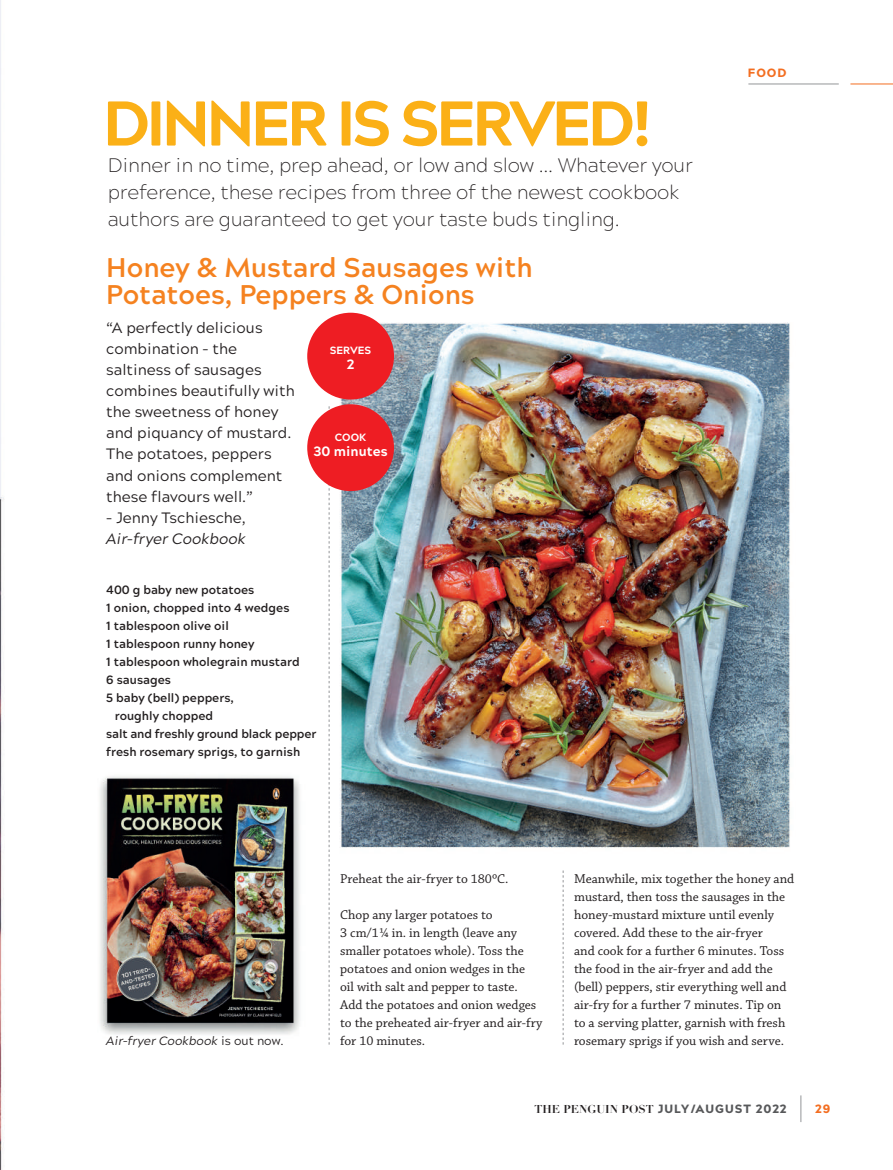
<style>
.page{position:relative;width:893px;height:1170px;background:#fff}
.page>*{position:absolute;margin:0;border:0;box-sizing:border-box;transform-origin:0 0}
.t1{font:800 63px "Acherus Grotesque";letter-spacing:-.06em;color:#fbb017}
.t2{font:700 27px/27px "Acherus Grotesque";color:#f58220}
.t3{font:200 19.5px/27px "Acherus Grotesque";letter-spacing:-.01em;color:#231f20}
.t4{font:15px/21px "Acherus Grotesque";color:#231f20}
.t5{font:italic 15px "Acherus Grotesque";letter-spacing:-.005em;color:#231f20}
.t6{font:13.5px/18px "Chaparral Pro";color:#231f20}
.t7{font:800 13.5px "Acherus Grotesque";color:#fff}
.t8{font:700 12px "Acherus Grotesque";color:#231f20}
.t9{font:900 12px "Acherus Grotesque";letter-spacing:.08em;color:#57585a}
.t10{font:italic 12px "Acherus Grotesque";letter-spacing:-.005em;color:#231f20}
.t11{font:900 12px "Acherus Grotesque";letter-spacing:.08em;color:#f36e21}
.t12{font:800 10.5px "Acherus Grotesque";color:#fff}
.s1{font-style:normal}
.s2{font-family:"Didot LH";font-weight:700;font-size:11.25px;color:#231f20}
</style>
<div class="page">
<img style="left:0;top:0;width:893px;height:1169px">
<hr style="left:850px;top:84px;width:43px;height:1px;background:#f36e21">
<svg style="left:800px;top:1095px;width:1px;height:26px"></svg>
<hr style="left:748px;top:84px;width:91px;height:1px;background:#939598">
<svg style="left:329px;top:406px;width:1px;height:638px"></svg>
<div style="left:307px;top:313px;width:87px;height:86px;background:#ee1d23;border-radius:50%"></div>
<svg style="left:563px;top:870px;width:1px;height:174px"></svg>
<div style="left:307px;top:404px;width:87px;height:87px;background:#ee1d23;border-radius:50%"></div>
<h1 class="t1" style="left:103px;top:69px;width:551px">DINNER IS SERVED!</h1>
<h3 class="t3" style="left:108px;top:151px;width:587px">Dinner in no time, prep ahead, or low and slow ... Whatever your preference, these recipes from three of the newest cookbook authors are guaranteed to get your taste buds tingling.</h3>
<h2 class="t2" style="left:106px;top:252px;width:428px">Honey &amp; Mustard Sausages with<br>Potatoes, Peppers &amp; Onions</h2>
<p class="t4" style="left:106px;top:317px;width:190px">“A perfectly delicious combination – the saltiness of sausages combines beautifully with the sweetness of honey and piquancy of mustard.<br>The potatoes, peppers and onions complement these flavours well.”</p>
<p class="t4" style="left:106px;top:506px;width:141px">– Jenny Tschiesche,</p>
<p class="t5" style="left:106px;top:525px;width:141px">Air-fryer Cookbook</p>
<p class="t8" style="left:106px;top:580px;width:149px">400 g baby new potatoes</p>
<p class="t8" style="left:106px;top:598px;width:185px">1 onion, chopped into 4 wedges</p>
<p class="t8" style="left:106px;top:616px;width:124px">1 tablespoon olive oil</p>
<p class="t8" style="left:106px;top:634px;width:150px">1 tablespoon runny honey</p>
<p class="t8" style="left:106px;top:652px;width:195px">1 tablespoon wholegrain mustard</p>
<p class="t8" style="left:106px;top:670px;width:66px">6 sausages</p>
<p class="t8" style="left:106px;top:688px;width:129px">5 baby (bell) peppers,</p>
<p class="t8" style="left:115px;top:706px;width:100px">roughly chopped</p>
<p class="t8" style="left:106px;top:724px;width:212px">salt and freshly ground black pepper</p>
<p class="t8" style="left:106px;top:742px;width:195px">fresh rosemary sprigs, to garnish</p>
<p class="t12" style="left:330px;top:341px;width:43px">SERVES</p>
<p class="t7" style="left:347px;top:352px;width:9px">2</p>
<p class="t12" style="left:335px;top:428px;width:33px">COOK</p>
<p class="t7" style="left:314px;top:440px;width:76px">30 minutes</p>
<p class="t11" style="left:748px;top:62px;width:40px">FOOD</p>
<p class="t10" style="left:106px;top:1030px;width:179px">Air-fryer Cookbook <span class="s1">is out now.</span></p>
<p class="t6" style="left:340px;top:869px;width:170px">Preheat the air-fryer to 180ºC.</p>
<p class="t6" style="left:340px;top:905px;width:204px">Chop any larger potatoes to<br>3 cm/1¼ in. in length (leave any smaller potatoes whole). Toss the potatoes and onion wedges in the<br>oil with salt and pepper to taste.<br>Add the potatoes and onion wedges to the preheated air-fryer and air-fry for 10 minutes.</p>
<p class="t6" style="left:574px;top:869px;width:222px">Meanwhile, mix together the honey and mustard, then toss the sausages in the honey-mustard mixture until evenly covered. Add these to the air-fryer<br>and cook for a further 6 minutes. Toss the food in the air-fryer and add the (bell) peppers, stir everything well and air-fry for a further 7 minutes. Tip on to a serving platter, garnish with fresh rosemary sprigs if you wish and serve.</p>
<p class="t9" style="left:534px;top:1098px;width:254px"><span class="s2">THE PENGUIN POST</span> JULY/AUGUST 2022</p>
<p class="t11" style="left:815px;top:1098px;width:17px">29</p>
</div>
